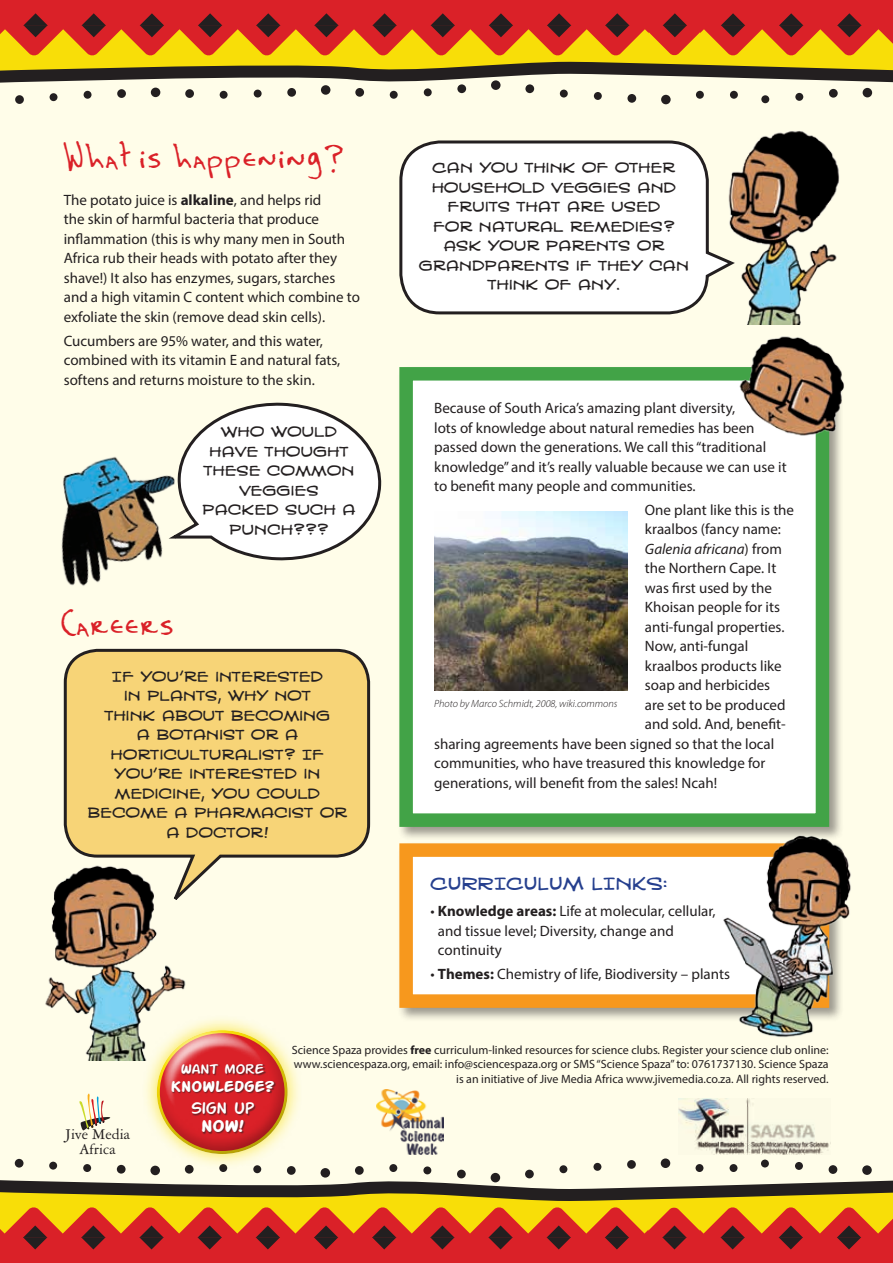
<style>
.page{position:relative;width:893px;height:1263px;background:#fff}
.page>*{position:absolute;margin:0;border:0;box-sizing:border-box;transform-origin:0 0}
.t1{font:34.5px "Kaela";color:#da2128}
.t2{font:18px "Action Man Extended";letter-spacing:.005em;color:#fff;scale:.61 1}
.t3{font:700 18px "Action Man Extended";color:#fff;scale:.61 1}
.t4{font:17.25px "Golden Oldie BB";color:#253f8e}
.t5{font:700 16.5px "Action Man Extended";color:#fff;scale:.6 1}
.t6{font:16.05px/14.9px "American Garamond BT";color:#231f20;text-align:center}
.t7{font:15px/19.5px "Myriad Pro";color:#231f20}
.t8{font:italic 15px "Myriad Pro";color:#231f20}
.t9{font:15px "Action Man Extended";letter-spacing:-.01em;color:#fff;scale:.63 1}
.t10{font:14.25px/19.5px "Golden Oldie BB";color:#231f20;text-align:center}
.t11{font:12px/14.4px "Myriad Pro";color:#231f20;text-align:right}
.t12{font:italic 300 10.5px "Myriad Pro";color:#231f20}
.s1{font-weight:700}
.s2{font-style:normal}
</style>
<div class="page">
<div style="left:0;top:0;width:893px;height:1208px;background:#fffde9"></div>
<div style="left:15px;top:1159px;width:9px;height:8px;background:#231f20;border-radius:50%"></div>
<div style="left:49px;top:1162px;width:8px;height:7px;background:#231f20;border-radius:50%"></div>
<div style="left:83px;top:1164px;width:8px;height:8px;background:#231f20;border-radius:50%"></div>
<div style="left:117px;top:1165px;width:9px;height:8px;background:#231f20;border-radius:50%"></div>
<div style="left:150px;top:1166px;width:10px;height:9px;background:#231f20;border-radius:50%"></div>
<div style="left:185px;top:1165px;width:9px;height:8px;background:#231f20;border-radius:50%"></div>
<div style="left:219px;top:1164px;width:8px;height:8px;background:#231f20;border-radius:50%"></div>
<div style="left:253px;top:1165px;width:8px;height:8px;background:#231f20;border-radius:50%"></div>
<div style="left:287px;top:1166px;width:9px;height:9px;background:#231f20;border-radius:50%"></div>
<svg style="left:321px;top:1168px;width:9px;height:9px"></svg>
<div style="left:355px;top:1166px;width:9px;height:9px;background:#231f20;border-radius:50%"></div>
<div style="left:389px;top:1164px;width:8px;height:8px;background:#231f20;border-radius:50%"></div>
<div style="left:423px;top:1166px;width:8px;height:8px;background:#231f20;border-radius:50%"></div>
<div style="left:559px;top:1165px;width:8px;height:8px;background:#231f20;border-radius:50%"></div>
<div style="left:593px;top:1163px;width:8px;height:8px;background:#231f20;border-radius:50%"></div>
<div style="left:627px;top:1160px;width:9px;height:9px;background:#231f20;border-radius:50%"></div>
<div style="left:661px;top:1158px;width:9px;height:10px;background:#231f20;border-radius:50%"></div>
<div style="left:695px;top:1164px;width:8px;height:8px;background:#231f20;border-radius:50%"></div>
<div style="left:730px;top:1164px;width:7px;height:8px;background:#231f20;border-radius:50%"></div>
<div style="left:761px;top:1159px;width:8px;height:8px;background:#231f20;border-radius:50%"></div>
<div style="left:795px;top:1162px;width:8px;height:8px;background:#231f20;border-radius:50%"></div>
<div style="left:829px;top:1165px;width:8px;height:9px;background:#231f20;border-radius:50%"></div>
<svg style="left:862px;top:1165px;width:10px;height:10px"></svg>
<div style="left:0;top:1201px;width:893px;height:62px;background:#da2128"></div>
<svg style="left:0;top:1170px;width:893px;height:79px"></svg>
<div style="left:15px;top:95px;width:9px;height:9px;background:#231f20;border-radius:50%"></div>
<div style="left:50px;top:93px;width:8px;height:8px;background:#231f20;border-radius:50%"></div>
<div style="left:84px;top:91px;width:8px;height:8px;background:#231f20;border-radius:50%"></div>
<div style="left:117px;top:89px;width:9px;height:9px;background:#231f20;border-radius:50%"></div>
<div style="left:151px;top:88px;width:9px;height:9px;background:#231f20;border-radius:50%"></div>
<div style="left:185px;top:89px;width:9px;height:9px;background:#231f20;border-radius:50%"></div>
<div style="left:220px;top:91px;width:8px;height:8px;background:#231f20;border-radius:50%"></div>
<div style="left:254px;top:90px;width:8px;height:8px;background:#231f20;border-radius:50%"></div>
<div style="left:287px;top:88px;width:9px;height:9px;background:#231f20;border-radius:50%"></div>
<div style="left:355px;top:88px;width:9px;height:9px;background:#231f20;border-radius:50%"></div>
<div style="left:390px;top:91px;width:8px;height:8px;background:#231f20;border-radius:50%"></div>
<div style="left:424px;top:88px;width:8px;height:8px;background:#231f20;border-radius:50%"></div>
<div style="left:560px;top:90px;width:8px;height:8px;background:#231f20;border-radius:50%"></div>
<div style="left:594px;top:92px;width:8px;height:8px;background:#231f20;border-radius:50%"></div>
<div style="left:627px;top:94px;width:9px;height:9px;background:#231f20;border-radius:50%"></div>
<div style="left:661px;top:95px;width:10px;height:9px;background:#231f20;border-radius:50%"></div>
<div style="left:696px;top:91px;width:8px;height:8px;background:#231f20;border-radius:50%"></div>
<div style="left:730px;top:91px;width:8px;height:8px;background:#231f20;border-radius:50%"></div>
<div style="left:761px;top:95px;width:8px;height:8px;background:#231f20;border-radius:50%"></div>
<div style="left:795px;top:93px;width:8px;height:8px;background:#231f20;border-radius:50%"></div>
<div style="left:829px;top:89px;width:9px;height:9px;background:#231f20;border-radius:50%"></div>
<div style="left:863px;top:88px;width:9px;height:9px;background:#231f20;border-radius:50%"></div>
<div style="left:0;top:0;width:893px;height:61px;background:#da2128"></div>
<svg style="left:0;top:13px;width:893px;height:80px"></svg>
<div style="left:397px;top:841px;width:447px;height:181px;background:#231f20;opacity:.45"></div>
<div style="left:406px;top:850px;width:416px;height:151px;background:#fff"></div>
<div style="left:399px;top:843px;width:430px;height:165px;border:14px solid #f7981d"></div>
<div style="left:397px;top:365px;width:447px;height:476px;background:#231f20;opacity:.45"></div>
<div style="left:406px;top:374px;width:416px;height:446px;background:#fff"></div>
<div style="left:399px;top:367px;width:430px;height:460px;border:14px solid #42a347"></div>
<img style="left:720px;top:825px;width:131px;height:212px">
<img style="left:736px;top:336px;width:108px;height:103px">
<img style="left:735px;top:131px;width:105px;height:193px">
<svg style="left:399px;top:140px;width:336px;height:175px;background:#efefed"></svg>
<svg style="left:63px;top:648px;width:308px;height:239px;background:#eecf7e"></svg>
<img style="left:434px;top:511px;width:194px;height:179px">
<img style="left:45px;top:860px;width:145px;height:200px">
<svg style="left:210px;top:402px;width:172px;height:159px"></svg>
<img style="left:61px;top:423px;width:149px;height:163px">
<img style="left:679px;top:1099px;width:152px;height:55px">
<svg style="left:79px;top:1093px;width:32px;height:38px"></svg>
<img style="left:376px;top:1089px;width:67px;height:66px">
<div style="left:141px;top:1014px;width:162px;height:155px;background:#f8de08;opacity:.75"></div>
<div style="left:155px;top:1028px;width:135px;height:127px;background:#231f20;opacity:.55"></div>
<div style="left:172px;top:1064px;width:104px;height:70px;background:#231f20;opacity:.55"></div>
<h1 class="t1" style="left:64px;top:134px;width:283px">What is happening?</h1>
<p class="t7" style="left:64px;top:190px;width:298px">The potato juice is <span class="s1">alkaline</span>, and helps rid<br>the skin of harmful bacteria that produce inflammation (this is why many men in South Africa rub their heads with potato after they shave!) It also has enzymes, sugars, starches and a high vitamin C content which combine to exfoliate the skin (remove dead skin cells).</p>
<p class="t7" style="left:64px;top:331px;width:278px">Cucumbers are 95% water, and this water, combined with its vitamin E and natural fats, softens and returns moisture to the skin.</p>
<p class="t10" style="left:202px;top:422px;width:155px">WHO WOULD<br>HAVE THOUGHT<br>THESE COMMON<br>VEGGIES<br>PACKED SUCH A<br>PUNCH???</p>
<h1 class="t1" style="left:62px;top:601px;width:116px">Careers</h1>
<p class="t10" style="left:87px;top:667px;width:261px">IF YOU’RE INTERESTED<br>IN PLANTS, WHY NOT<br>THINK ABOUT BECOMING<br>A BOTANIST OR A<br>HORTICULTURALIST? IF<br>YOU’RE INTERESTED IN<br>MEDICINE, YOU COULD<br>BECOME A PHARMACIST OR<br>A DOCTOR!</p>
<p class="t10" style="left:419px;top:159px;width:272px">CAN YOU THINK OF OTHER<br>HOUSEHOLD VEGGIES AND<br>FRUITS THAT ARE USED<br>FOR NATURAL REMEDIES?<br>ASK YOUR PARENTS OR<br>GRANDPARENTS IF THEY CAN<br>THINK OF ANY.</p>
<p class="t7" style="left:434px;top:398px;width:354px">Because of South Arica’s amazing plant diversity,<br>lots of knowledge about natural remedies has been passed down the generations. We call this “traditional knowledge” and it’s really valuable because we can use it to benefit many people and communities.</p>
<p class="t7" style="left:645px;top:500px;width:151px">One plant like this is the</p>
<p class="t7" style="left:645px;top:519px;width:138px">kraalbos (fancy name:</p>
<p class="t8" style="left:645px;top:539px;width:138px">Galenia africana<span class="s2">) from</span></p>
<p class="t7" style="left:645px;top:558px;width:133px">the Northern Cape. It</p>
<p class="t7" style="left:645px;top:578px;width:129px">was first used by the</p>
<p class="t7" style="left:645px;top:597px;width:136px">Khoisan people for its</p>
<p class="t7" style="left:645px;top:617px;width:141px">anti-fungal properties.</p>
<p class="t7" style="left:645px;top:636px;width:105px">Now, anti-fungal</p>
<p class="t7" style="left:645px;top:656px;width:138px">kraalbos products like</p>
<p class="t7" style="left:645px;top:675px;width:127px">soap and herbicides</p>
<p class="t7" style="left:645px;top:695px;width:142px">are set to be produced</p>
<p class="t7" style="left:645px;top:714px;width:142px">and sold. And, benefit-</p>
<p class="t7" style="left:434px;top:734px;width:342px">sharing agreements have been signed so that the local</p>
<p class="t7" style="left:434px;top:753px;width:333px">communities, who have treasured this knowledge for</p>
<p class="t7" style="left:434px;top:773px;width:284px">generations, will benefit from the sales! Ncah!</p>
<p class="t12" style="left:434px;top:697px;width:185px">Photo by Marco Schmidt, 2008, wiki.commons</p>
<p class="t4" style="left:431px;top:875px;width:239px">CURRICULUM LINKS:</p>
<p class="t7" style="left:438px;top:901px;width:279px;text-indent:-7px">• <span class="s1">Knowledge areas:</span> Life at molecular, cellular, and tissue level; Diversity, change and continuity</p>
<p class="t7" style="left:431px;top:964px;width:301px">• <span class="s1">Themes:</span> Chemistry of life, Biodiversity – plants</p>
<p class="t6" style="left:65px;top:1127px;width:67px">Jive Media<br>Africa</p>
<p class="t9" style="left:180px;top:1059px;width:134px">WANT MORE</p>
<p class="t5" style="left:170px;top:1075px;width:173px">KNOWLEDGE?</p>
<p class="t2" style="left:190px;top:1096px;width:104px">SIGN UP</p>
<p class="t3" style="left:200px;top:1114px;width:71px">NOW!</p>
<p class="t11" style="left:292px;top:1042px;width:538px">Science Spaza provides <span class="s1">free</span> curriculum-linked resources for science clubs. Register your science club online: www.sciencespaza.org, email: info@sciencespaza.org or SMS “Science Spaza” to: 0761737130. Science Spaza is an initiative of Jive Media Africa www.jivemedia.co.za. All rights reserved.</p>
</div>
